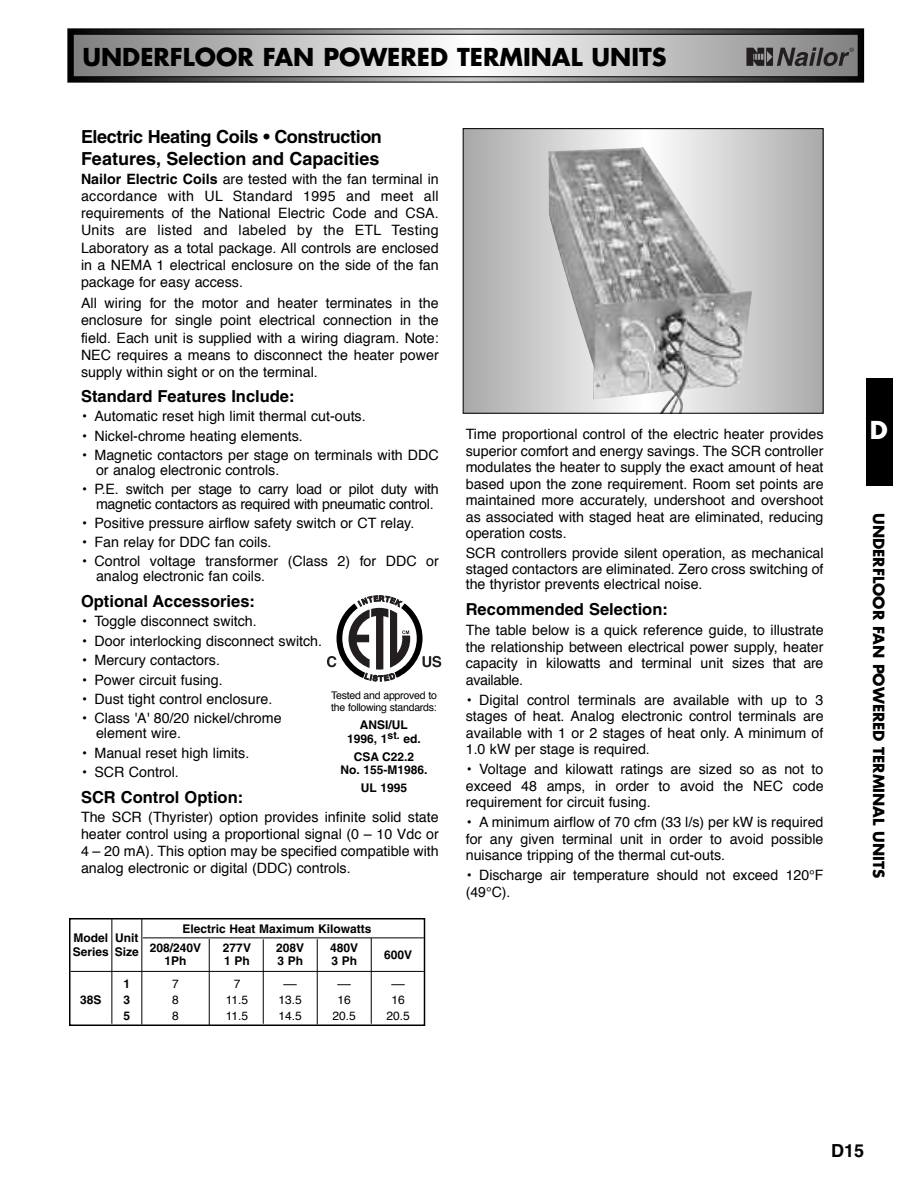
<style>
.page{position:relative;width:918px;height:1188px;background:#fff}
.page>*{position:absolute;margin:0;border:0;box-sizing:border-box;transform-origin:0 0}
.t1{font:700 24px "Futura";color:#000}
.t2{font:700 24px "Futura";color:#fff}
.t3{font:700 18px/22.5px "Helvetica";letter-spacing:-.01em;color:#000}
.t4{font:700 16.5px "Helvetica";color:#000}
.t5{font:700 15px "Futura";color:#000}
.t6{font:14.25px/16.5px "Helvetica";color:#000;text-align:justify}
.t7{font:14.25px/15px "Helvetica";letter-spacing:-.02em;color:#000}
.t8{font:700 12px/13.5px "Helvetica";color:#000;text-align:center}
.t9{font:12px "Helvetica";color:#000}
.t10{font:10.5px/12.6px "Helvetica";letter-spacing:-.02em;color:#000}
.s1{font-weight:700}
</style>
<div class="page">
<svg style="left:70px;top:30px;width:792px;height:50px;background:#5c5c5c"></svg>
<div style="left:68px;top:28px;width:796px;height:54px;border:1px solid #000"></div>
<svg style="left:75px;top:36px;width:782px;height:39px;background:#c2c2c2"></svg>
<div style="left:73px;top:34px;width:786px;height:43px;border:1px solid #000"></div>
<svg style="left:746px;top:47px;width:108px;height:19px;background:#5e5c5c"></svg>
<div style="left:866px;top:378px;width:27px;height:108px;background:#000"></div>
<svg style="left:465px;top:130px;width:357px;height:282px;background:#bebebe"></svg>
<img style="left:548px;top:147px;width:204px;height:265px">
<div style="left:463px;top:128px;width:361px;height:286px;border:1px solid #000"></div>
<div style="left:69px;top:918px;width:356px;height:108px;border:2px solid #000"></div>
<hr style="left:143px;top:938px;width:281px;height:1px;background:#000">
<hr style="left:70px;top:971px;width:354px;height:1px;background:#000">
<hr style="left:111px;top:919px;width:1px;height:105px;background:#000">
<hr style="left:141px;top:918px;width:1px;height:107px;background:#000">
<hr style="left:209px;top:939px;width:1px;height:86px;background:#000">
<hr style="left:263px;top:939px;width:1px;height:85px;background:#000">
<hr style="left:317px;top:939px;width:1px;height:85px;background:#000">
<hr style="left:371px;top:938px;width:1px;height:86px;background:#000">
<svg style="left:327px;top:595px;width:114px;height:86px"></svg>
<h1 class="t1" style="left:82px;top:46px;width:586px">UNDERFLOOR FAN POWERED TERMINAL UNITS</h1>
<p class="t3" style="left:81px;top:127px;width:302px">Electric Heating Coils • Construction<br>Features, Selection and Capacities</p>
<p class="t6" style="left:81px;top:172px;width:359px;line-height:17.1px"><span class="s1">Nailor Electric Coils</span> are tested with the fan terminal in accordance with UL Standard 1995 and meet all requirements of the National Electric Code and CSA.<br>Units are listed and labeled by the ETL Testing Laboratory as a total package. All controls are enclosed in a NEMA 1 electrical enclosure on the side of the fan package for easy access.</p>
<p class="t6" style="left:81px;top:296px;width:359px;line-height:17.1px">All wiring for the motor and heater terminates in the enclosure for single point electrical connection in the field. Each unit is supplied with a wiring diagram. Note:<br>NEC requires a means to disconnect the heater power supply within sight or on the terminal.</p>
<p class="t4" style="left:81px;top:390px;width:215px">Standard Features Include:</p>
<p class="t6" style="left:81px;top:409px;width:286px">• Automatic reset high limit thermal cut-outs.</p>
<p class="t6" style="left:81px;top:428px;width:223px">• Nickel-chrome heating elements.</p>
<p class="t6" style="left:96px;top:448px;width:344px;line-height:15px;text-indent:-15px">• Magnetic contactors per stage on terminals with DDC or analog electronic controls.</p>
<p class="t7" style="left:96px;top:482px;width:344px;text-indent:-15px">• P.E. switch per stage to carry load or pilot duty with magnetic contactors as required with pneumatic control.</p>
<p class="t6" style="left:81px;top:516px;width:335px">• Positive pressure airflow safety switch or CT relay.</p>
<p class="t6" style="left:81px;top:535px;width:192px">• Fan relay for DDC fan coils.</p>
<p class="t6" style="left:96px;top:555px;width:344px;line-height:15px;text-indent:-15px">• Control voltage transformer (Class 2) for DDC or analog electronic fan coils.</p>
<p class="t4" style="left:81px;top:595px;width:176px">Optional Accessories:</p>
<p class="t6" style="left:81px;top:614px;width:177px">• Toggle disconnect switch.</p>
<p class="t6" style="left:81px;top:633px;width:243px">• Door interlocking disconnect switch.</p>
<p class="t6" style="left:81px;top:653px;width:141px">• Mercury contactors.</p>
<p class="t6" style="left:81px;top:672px;width:143px">• Power circuit fusing.</p>
<p class="t6" style="left:81px;top:692px;width:193px">• Dust tight control enclosure.</p>
<p class="t6" style="left:96px;top:712px;width:187px;line-height:15px;text-indent:-15px">• Class 'A' 80/20 nickel/chrome element wire.</p>
<p class="t6" style="left:81px;top:746px;width:170px">• Manual reset high limits.</p>
<p class="t6" style="left:81px;top:765px;width:99px">• SCR Control.</p>
<p class="t4" style="left:81px;top:791px;width:164px">SCR Control Option:</p>
<p class="t6" style="left:81px;top:809px;width:359px;line-height:17.1px">The SCR (Thyrister) option provides infinite solid state heater control using a proportional signal (0 – 10 Vdc or 4 – 20 mA). This option may be specified compatible with analog electronic or digital (DDC) controls.</p>
<p class="t10" style="left:331px;top:689px;width:107px">Tested and approved to the following standards:</p>
<p class="t8" style="left:347px;top:719px;width:75px">ANSI/UL<br>1996, 1<sup>st.</sup> ed.</p>
<p class="t8" style="left:340px;top:751px;width:89px">CSA C22.2<br>No. 155-M1986.</p>
<p class="t8" style="left:361px;top:782px;width:48px">UL 1995</p>
<p class="t8" style="left:73px;top:918px;width:300px;line-height:23.4px;text-align:left;text-indent:110px">Electric Heat Maximum Kilowatts<br>Series Size 208/240V</p>
<p class="t8" style="left:73px;top:932px;width:67px">Model Unit</p>
<p class="t8" style="left:223px;top:942px;width:30px">277V</p>
<p class="t8" style="left:276px;top:942px;width:30px">208V</p>
<p class="t8" style="left:330px;top:942px;width:30px">480V</p>
<p class="t8" style="left:164px;top:956px;width:24px">1Ph</p>
<p class="t8" style="left:224px;top:956px;width:27px">1 Ph</p>
<p class="t8" style="left:277px;top:956px;width:27px">3 Ph</p>
<p class="t8" style="left:331px;top:956px;width:27px">3 Ph</p>
<p class="t8" style="left:384px;top:950px;width:30px">600V</p>
<p class="t8" style="left:123px;top:978px;width:8px">1</p>
<p class="t9" style="left:172px;top:978px;width:8px">7</p>
<p class="t9" style="left:234px;top:978px;width:8px">7</p>
<p class="t9" style="left:284px;top:978px;width:15px">––</p>
<p class="t9" style="left:338px;top:978px;width:15px">––</p>
<p class="t9" style="left:392px;top:978px;width:15px">––</p>
<p class="t8" style="left:80px;top:994px;width:23px">38S</p>
<p class="t8" style="left:123px;top:994px;width:8px">3</p>
<p class="t9" style="left:172px;top:994px;width:8px">8</p>
<p class="t9" style="left:226px;top:994px;width:24px">11.5</p>
<p class="t9" style="left:279px;top:994px;width:25px">13.5</p>
<p class="t9" style="left:338px;top:994px;width:15px">16</p>
<p class="t9" style="left:392px;top:994px;width:15px">16</p>
<p class="t8" style="left:123px;top:1010px;width:8px">5</p>
<p class="t9" style="left:172px;top:1010px;width:8px">8</p>
<p class="t9" style="left:226px;top:1010px;width:24px">11.5</p>
<p class="t9" style="left:279px;top:1010px;width:25px">14.5</p>
<p class="t9" style="left:333px;top:1010px;width:25px">20.5</p>
<p class="t9" style="left:387px;top:1010px;width:25px">20.5</p>
<p class="t6" style="left:466px;top:427px;width:359px">Time proportional control of the electric heater provides superior comfort and energy savings. The SCR controller modulates the heater to supply the exact amount of heat based upon the zone requirement. Room set points are maintained more accurately, undershoot and overshoot as associated with staged heat are eliminated, reducing operation costs.</p>
<p class="t6" style="left:466px;top:546px;width:359px">SCR controllers provide silent operation, as mechanical staged contactors are eliminated. Zero cross switching of</p>
<p class="t6" style="left:466px;top:577px;width:238px">the thyristor prevents electrical noise.</p>
<p class="t4" style="left:466px;top:604px;width:204px">Recommended Selection:</p>
<p class="t6" style="left:466px;top:623px;width:359px">The table below is a quick reference guide, to illustrate the relationship between electrical power supply, heater capacity in kilowatts and terminal unit sizes that are available.</p>
<p class="t6" style="left:466px;top:693px;width:359px">• Digital control terminals are available with up to 3 stages of heat. Analog electronic control terminals are available with 1 or 2 stages of heat only. A minimum of 1.0 kW per stage is required.</p>
<p class="t6" style="left:466px;top:762px;width:359px">• Voltage and kilowatt ratings are sized so as not to exceed 48 amps, in order to avoid the NEC code requirement for circuit fusing.</p>
<p class="t6" style="left:466px;top:815px;width:359px">• A minimum airflow of 70 cfm (33 l/s) per kW is required for any given terminal unit in order to avoid possible nuisance tripping of the thermal cut-outs.</p>
<p class="t6" style="left:466px;top:868px;width:359px">• Discharge air temperature should not exceed 120°F (49°C).</p>
<h1 class="t2" style="left:870px;top:419px;width:20px">D</h1>
<p class="t5" style="left:886px;top:513px;width:367px;rotate:90deg">UNDERFLOOR FAN POWERED TERMINAL UNITS</p>
<p class="t3" style="left:831px;top:1141px;width:35px">D15</p>
</div>
